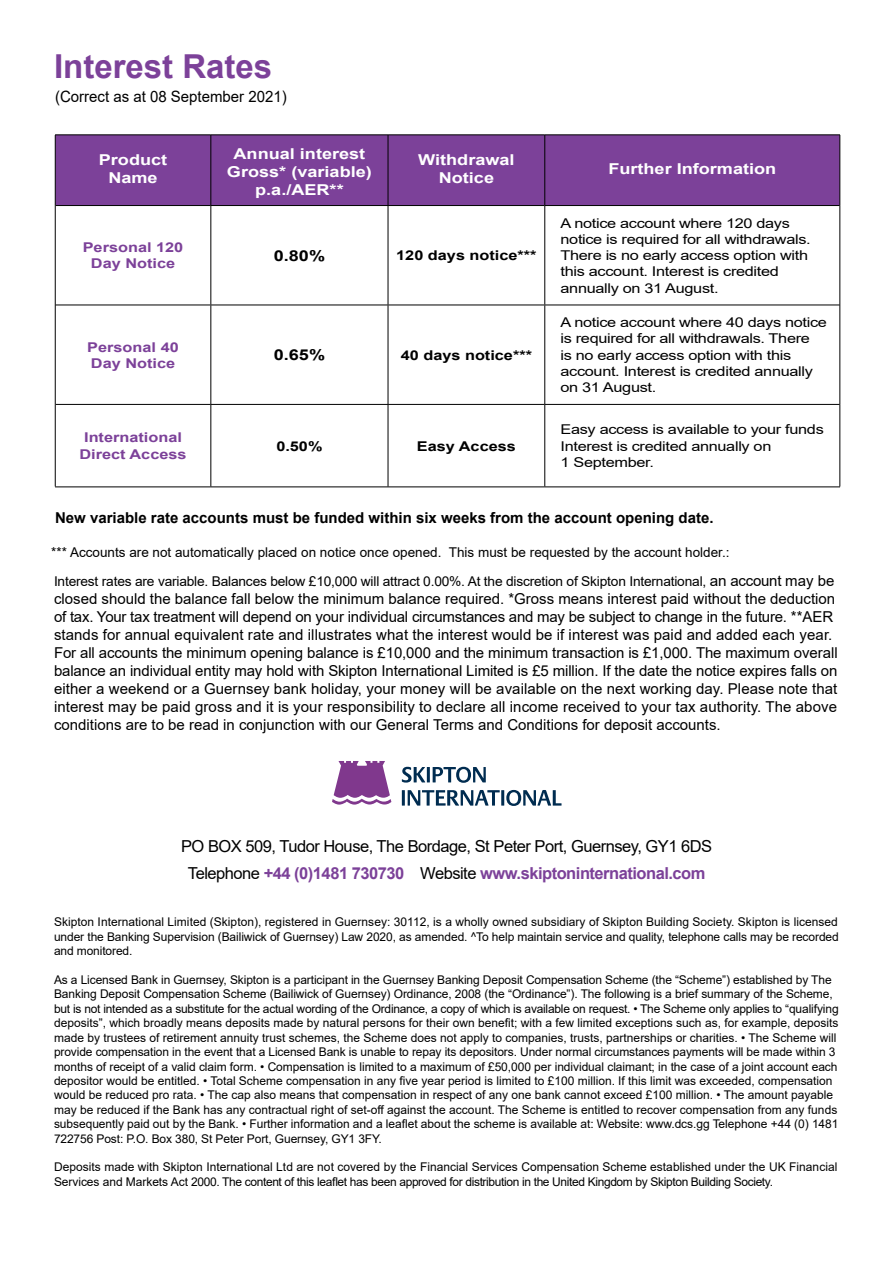
<style>
.page{position:relative;width:893px;height:1263px;background:#fff}
.page>*{position:absolute;margin:0;border:0;box-sizing:border-box;transform-origin:0 0}
.t1{font:700 33px "Arial";color:#7c4199}
.t2{font:16.5px/27.6px "Arial";letter-spacing:-.03em;color:#000;text-align:center}
.t3{font:15.6px "Arial";color:#000;scale:.96 1}
.t4{font:15px/18px "Arial";color:#000}
.t5{font:700 15px/18px "Arial";color:#fff;text-align:center;scale:1.21 1}
.t6{font:700 15px "Arial";color:#000}
.t7{font:700 15px "Arial";color:#000;scale:1.21 1}
.t8{font:13.5px/16.2px "Arial";letter-spacing:-.02em;color:#000;scale:1.21 1}
.t9{font:13.5px "Arial";letter-spacing:-.02em;color:#000}
.t10{font:13.5px "Arial";color:#000}
.t11{font:700 13.5px/16.2px "Arial";color:#7c4199;text-align:center;scale:1.21 1}
.t12{font:700 13.5px "Arial";color:#000;scale:1.21 1}
.t13{font:12px/14.4px "Arial";letter-spacing:-.005em;color:#000}
.s1{font-size:15px}
.s2{font-weight:700;color:#7c4199}
</style>
<div class="page">
<div style="left:56px;top:136px;width:784px;height:69px;background:#7c4199"></div>
<svg style="left:56px;top:206px;width:784px;height:280px"></svg>
<hr style="left:210px;top:135px;width:1px;height:70px;background:#000">
<hr style="left:388px;top:135px;width:1px;height:70px;background:#000">
<hr style="left:544px;top:135px;width:1px;height:70px;background:#000">
<hr style="left:210px;top:206px;width:1px;height:99px;background:#000">
<hr style="left:388px;top:206px;width:1px;height:99px;background:#000">
<hr style="left:544px;top:206px;width:1px;height:99px;background:#000">
<hr style="left:210px;top:305px;width:1px;height:99px;background:#000">
<hr style="left:388px;top:305px;width:1px;height:99px;background:#000">
<hr style="left:544px;top:305px;width:1px;height:99px;background:#000">
<hr style="left:210px;top:405px;width:1px;height:81px;background:#000">
<hr style="left:388px;top:405px;width:1px;height:81px;background:#000">
<hr style="left:544px;top:405px;width:1px;height:81px;background:#000">
<hr style="left:55px;top:205px;width:156px;height:1px;background:#000">
<hr style="left:211px;top:205px;width:177px;height:1px;background:#000">
<hr style="left:388px;top:205px;width:157px;height:1px;background:#000">
<hr style="left:545px;top:205px;width:295px;height:1px;background:#000">
<hr style="left:55px;top:305px;width:156px;height:1px;background:#000">
<hr style="left:211px;top:305px;width:177px;height:1px;background:#000">
<hr style="left:388px;top:305px;width:157px;height:1px;background:#000">
<hr style="left:545px;top:305px;width:295px;height:1px;background:#000">
<hr style="left:55px;top:404px;width:156px;height:1px;background:#000">
<hr style="left:211px;top:404px;width:177px;height:1px;background:#000">
<hr style="left:388px;top:404px;width:157px;height:1px;background:#000">
<hr style="left:545px;top:404px;width:295px;height:1px;background:#000">
<hr style="left:55px;top:486px;width:156px;height:1px;background:#000">
<hr style="left:211px;top:486px;width:177px;height:1px;background:#000">
<hr style="left:388px;top:486px;width:157px;height:1px;background:#000">
<hr style="left:545px;top:486px;width:295px;height:1px;background:#000">
<hr style="left:55px;top:135px;width:156px;height:1px;background:#000">
<hr style="left:55px;top:135px;width:1px;height:71px;background:#000">
<hr style="left:211px;top:135px;width:177px;height:1px;background:#000">
<hr style="left:388px;top:135px;width:157px;height:1px;background:#000">
<hr style="left:545px;top:135px;width:295px;height:1px;background:#000">
<hr style="left:840px;top:135px;width:1px;height:71px;background:#000">
<hr style="left:55px;top:206px;width:1px;height:99px;background:#000">
<hr style="left:840px;top:206px;width:1px;height:99px;background:#000">
<hr style="left:55px;top:305px;width:1px;height:99px;background:#000">
<hr style="left:840px;top:305px;width:1px;height:99px;background:#000">
<hr style="left:55px;top:404px;width:1px;height:82px;background:#000">
<hr style="left:840px;top:404px;width:1px;height:82px;background:#000">
<svg style="left:332px;top:761px;width:59px;height:44px"></svg>
<svg style="left:402px;top:767px;width:23px;height:15px"></svg>
<hr style="left:427px;top:767px;width:3px;height:15px;background:#002c50">
<svg style="left:433px;top:767px;width:53px;height:16px"></svg>
<hr style="left:402px;top:790px;width:3px;height:16px;background:#002c50">
<svg style="left:408px;top:790px;width:92px;height:16px"></svg>
<hr style="left:501px;top:790px;width:3px;height:16px;background:#002c50">
<svg style="left:506px;top:790px;width:55px;height:16px"></svg>
<h1 class="t1" style="left:54px;top:43px;width:220px">Interest Rates</h1>
<h3 class="t3" style="left:55px;top:86px;width:243px">(Correct as at 08 September 2021)</h3>
<p class="t5" style="left:99px;top:151px;width:58px">Product<br>Name</p>
<p class="t5" style="left:227px;top:145px;width:121px">Annual interest<br>Gross* (variable) p.a./AER**</p>
<p class="t5" style="left:418px;top:151px;width:81px">Withdrawal<br>Notice</p>
<p class="t5" style="left:608px;top:160px;width:140px">Further Information</p>
<p class="t11" style="left:83px;top:239px;width:85px">Personal 120<br>Day Notice</p>
<p class="t7" style="left:274px;top:245px;width:44px">0.80%</p>
<p class="t12" style="left:396px;top:246px;width:118px">120 days notice***</p>
<p class="t11" style="left:87px;top:339px;width:77px;text-align:left">Personal 40<br>Day Notice</p>
<p class="t7" style="left:274px;top:344px;width:44px">0.65%</p>
<p class="t12" style="left:401px;top:345px;width:110px">40 days notice***</p>
<p class="t11" style="left:79px;top:430px;width:90px">International<br>Direct Access</p>
<p class="t12" style="left:276px;top:437px;width:40px">0.50%</p>
<p class="t12" style="left:417px;top:436px;width:83px">Easy Access</p>
<p class="t8" style="left:560px;top:215px;width:208px">A notice account where 120 days notice is required for all withdrawals.<br>There is no early access option with this account. Interest is credited annually on 31 August.</p>
<p class="t8" style="left:560px;top:314px;width:222px">A notice account where 40 days notice is required for all withdrawals. There<br>is no early access option with this account. Interest is credited annually on 31 August.</p>
<p class="t8" style="left:560px;top:421px;width:219px">Easy access is available to your funds<br>Interest is credited annually on<br>1 September.</p>
<p class="t6" style="left:55px;top:507px;width:660px">New variable rate accounts must be funded within six weeks from the account opening date.</p>
<p class="t10" style="left:51px;top:543px;width:680px">*** Accounts are not automatically placed on notice once opened. This must be requested by the account holder.:</p>
<p class="t9" style="left:54px;top:572px;width:782px">Interest rates are variable. Balances below £10,000 will attract 0.00%. At the discretion of Skipton International, <span class="s1">an account may be</span></p>
<p class="t4" style="left:54px;top:589px;width:785px">closed should the balance fall below the minimum balance required. *Gross means interest paid without the deduction of tax. Your tax treatment will depend on your individual circumstances and may be subject to change in the future. **AER stands for annual equivalent rate and illustrates what the interest would be if interest was paid and added each year.<br>For all accounts the minimum opening balance is £10,000 and the minimum transaction is £1,000. The maximum overall balance an individual entity may hold with Skipton International Limited is £5 million. If the date the notice expires falls on either a weekend or a Guernsey bank holiday, your money will be available on the next working day. Please note that interest may be paid gross and it is your responsibility to declare all income received to your tax authority. The above conditions are to be read in conjunction with our General Terms and Conditions for deposit accounts.</p>
<h2 class="t2" style="left:181px;top:832px;width:533px">PO BOX 509, Tudor House, The Bordage, St Peter Port, Guernsey, GY1 6DS<br>Telephone <span class="s2">+44 (0)1481 730730</span> Website <span class="s2">www.skiptoninternational.com</span></h2>
<p class="t13" style="left:54px;top:915px;width:786px;text-align:justify">Skipton International Limited (Skipton), registered in Guernsey: 30112, is a wholly owned subsidiary of Skipton Building Society. Skipton is licensed under the Banking Supervision (Bailiwick of Guernsey) Law 2020, as amended. ^To help maintain service and quality, telephone calls may be recorded and monitored.</p>
<p class="t13" style="left:54px;top:972px;width:786px">As a Licensed Bank in Guernsey, Skipton is a participant in the Guernsey Banking Deposit Compensation Scheme (the “Scheme”) established by The Banking Deposit Compensation Scheme (Bailiwick of Guernsey) Ordinance, 2008 (the “Ordinance”). The following is a brief summary of the Scheme, but is not intended as a substitute for the actual wording of the Ordinance, a copy of which is available on request. • The Scheme only applies to “qualifying deposits”, which broadly means deposits made by natural persons for their own benefit; with a few limited exceptions such as, for example, deposits made by trustees of retirement annuity trust schemes, the Scheme does not apply to companies, trusts, partnerships or charities. • The Scheme will provide compensation in the event that a Licensed Bank is unable to repay its depositors. Under normal circumstances payments will be made within 3 months of receipt of a valid claim form. • Compensation is limited to a maximum of £50,000 per individual claimant; in the case of a joint account each depositor would be entitled. • Total Scheme compensation in any five year period is limited to £100 million. If this limit was exceeded, compensation would be reduced pro rata. • The cap also means that compensation in respect of any one bank cannot exceed £100 million. • The amount payable may be reduced if the Bank has any contractual right of set-off against the account. The Scheme is entitled to recover compensation from any funds subsequently paid out by the Bank. • Further information and a leaflet about the scheme is available at: Website: www.dcs.gg Telephone +44 (0) 1481<br>722756 Post: P.O. Box 380, St Peter Port, Guernsey, GY1 3FY.</p>
<p class="t13" style="left:54px;top:1160px;width:785px">Deposits made with Skipton International Ltd are not covered by the Financial Services Compensation Scheme established under the UK Financial<br>Services and Markets Act 2000. The content of this leaflet has been approved for distribution in the United Kingdom by Skipton Building Society.</p>
</div>
